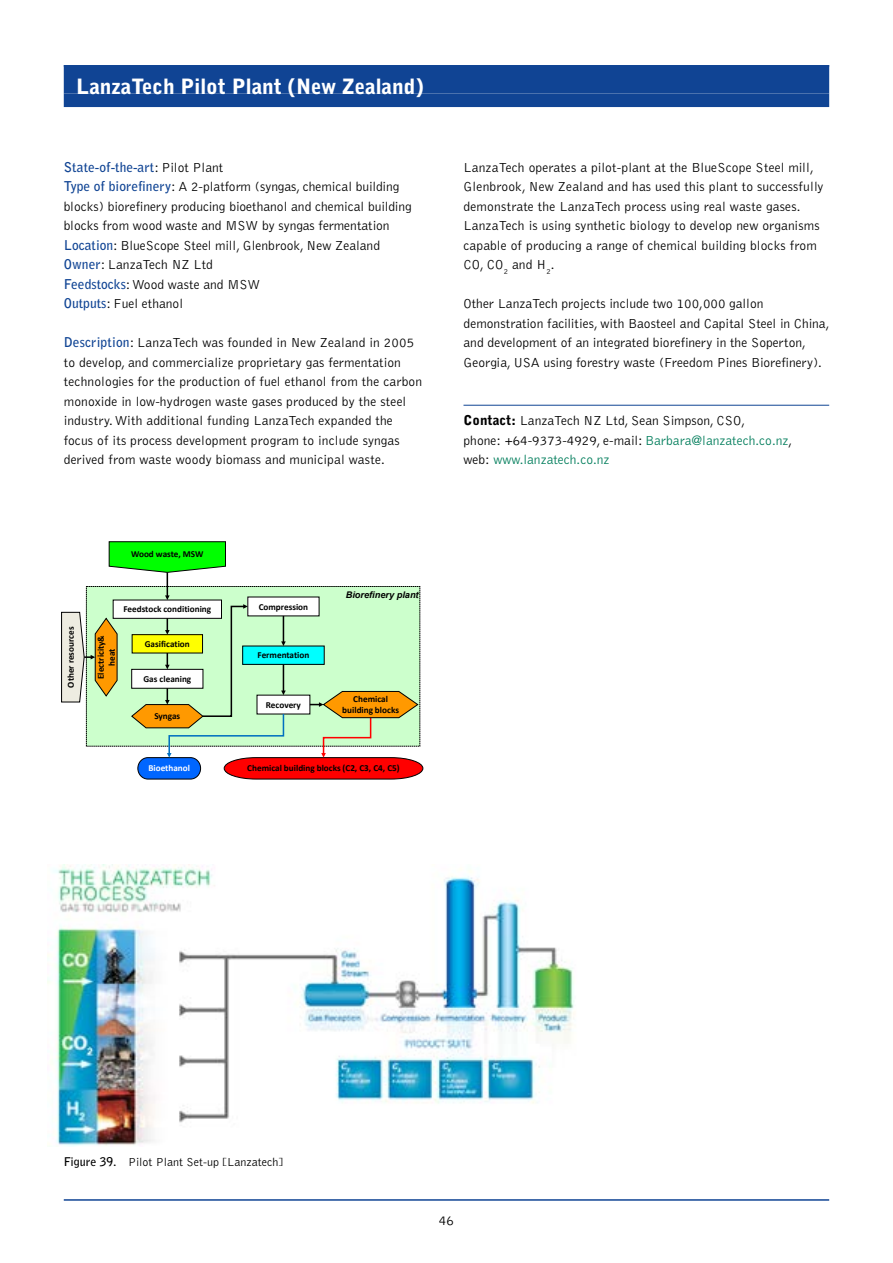
<style>
.page{position:relative;width:893px;height:1263px;background:#fff}
.page>*{position:absolute;margin:0;border:0;box-sizing:border-box;transform-origin:0 0}
.t1{font:900 21px "Bell Gothic Std";color:#fff}
.t2{font:300 13.5px/19.5px "Bell Gothic Std";color:#000}
.t3{font:300 12px "Bell Gothic Std";color:#000}
.t4{font:700 9.15px/10.9px "Calibri";color:#000;text-align:center}
.t5{font:italic 700 9.15px "Arial";color:#000}
.t6{font:700 9.15px "Calibri";color:#fff}
.s1{font-weight:700;color:#104494}
.s2{font-weight:900}
.s3{color:#007d5b}
.s4{font-weight:700}
</style>
<div class="page">
<hr style="left:64px;top:1199px;width:765px;height:2px;background:#104494">
<div style="left:64px;top:65px;width:765px;height:29px;background:#104494"></div>
<div style="left:64px;top:94px;width:765px;height:13px;background:#104494"></div>
<hr style="left:463px;top:405px;width:366px;height:1px;background:#104494">
<img style="left:48px;top:864px;width:527px;height:283px">
<svg style="left:61px;top:541px;width:362px;height:238px"></svg>
<h1 class="t1" style="left:77px;top:74px;width:349px">LanzaTech Pilot Plant (New Zealand)</h1>
<p class="t2" style="left:64px;top:158px;width:349px"><span class="s1">State-of-the-art</span>: Pilot Plant<br><span class="s1">Type of biorefinery</span>: A 2-platform (syngas, chemical building blocks) biorefinery producing bioethanol and chemical building blocks from wood waste and MSW by syngas fermentation <span class="s1">Location</span>: BlueScope Steel mill, Glenbrook, New Zealand <span class="s1">Owner</span>: LanzaTech NZ Ltd<br><span class="s1">Feedstocks</span>: Wood waste and MSW<br><span class="s1">Outputs</span>: Fuel ethanol</p>
<p class="t2" style="left:64px;top:333px;width:360px"><span class="s1">Description</span>: LanzaTech was founded in New Zealand in 2005 to develop, and commercialize proprietary gas fermentation technologies for the production of fuel ethanol from the carbon monoxide in low-hydrogen waste gases produced by the steel industry. With additional funding LanzaTech expanded the focus of its process development program to include syngas derived from waste woody biomass and municipal waste.</p>
<p class="t4" style="left:65px;top:688px;width:62px;rotate:-90deg">Other resources</p>
<p class="t4" style="left:131px;top:548px;width:74px">Wood waste, MSW</p>
<p class="t4" style="left:95px;top:679px;width:46px;rotate:-90deg">Electricity&amp; heat</p>
<p class="t4" style="left:123px;top:604px;width:89px">Feedstock conditioning</p>
<p class="t4" style="left:145px;top:638px;width:47px">Gasification</p>
<p class="t4" style="left:143px;top:673px;width:49px">Gas cleaning</p>
<p class="t4" style="left:154px;top:711px;width:27px">Syngas</p>
<p class="t6" style="left:148px;top:762px;width:43px">Bioethanol</p>
<p class="t4" style="left:259px;top:601px;width:51px">Compression</p>
<p class="t4" style="left:258px;top:650px;width:53px">Fermentation</p>
<p class="t4" style="left:266px;top:699px;width:36px">Recovery</p>
<p class="t5" style="left:346px;top:589px;width:74px">Biorefinery plant</p>
<p class="t4" style="left:342px;top:694px;width:58px">Chemical building blocks</p>
<p class="t4" style="left:247px;top:763px;width:154px">Chemical building blocks (C2, C3, C4, C5)</p>
<p class="t2" style="left:463px;top:158px;width:362px">LanzaTech operates a pilot-plant at the BlueScope Steel mill, Glenbrook, New Zealand and has used this plant to successfully demonstrate the LanzaTech process using real waste gases.<br>LanzaTech is using synthetic biology to develop new organisms capable of producing a range of chemical building blocks from CO, CO<sub>2</sub> and H<sub>2</sub>.</p>
<p class="t2" style="left:463px;top:294px;width:367px">Other LanzaTech projects include two 100,000 gallon demonstration facilities, with Baosteel and Capital Steel in China, and development of an integrated biorefinery in the Soperton, Georgia, USA using forestry waste (Freedom Pines Biorefinery).</p>
<p class="t2" style="left:463px;top:411px;width:330px"><span class="s2">Contact:</span> LanzaTech NZ Ltd, Sean Simpson, CSO,<br>phone: +64-9373-4929, e-mail: <span class="s3">Barbara@lanzatech.co.nz</span>, web: <span class="s3">www.lanzatech.co.nz</span></p>
<p class="t3" style="left:64px;top:1156px;width:221px"><span class="s4">Figure 39.</span> Pilot Plant Set-up [Lanzatech]</p>
<p class="t2" style="left:439px;top:1211px;width:17px">46</p>
</div>
